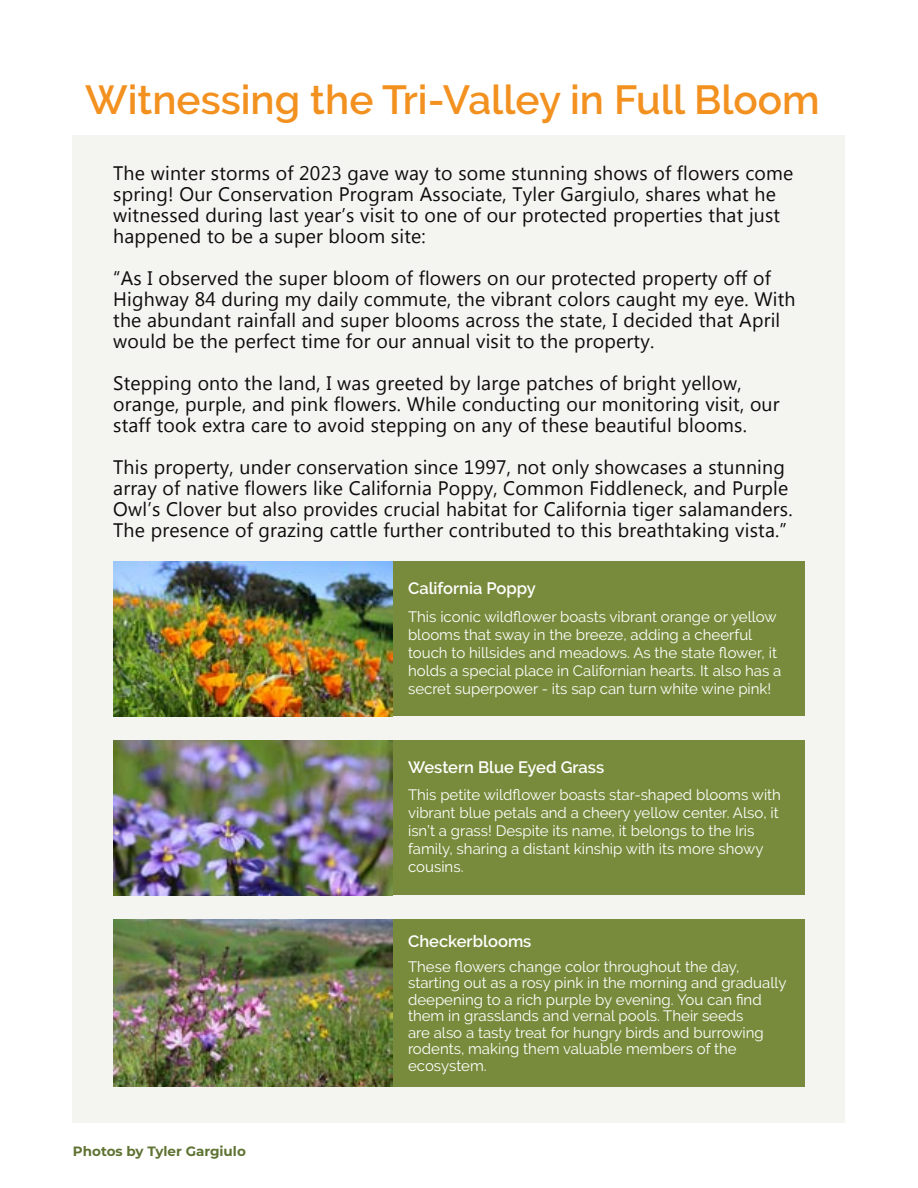
<style>
.page{position:relative;width:918px;height:1188px;background:#fff}
.page>*{position:absolute;margin:0;border:0;box-sizing:border-box;transform-origin:0 0}
.t1{font:600 40.5px "Raleway";color:#f39120}
.t2{font:19.5px/21px "Microsoft New Tai Lue";letter-spacing:.01em;color:#0f0b0c}
.t3{font:600 16.5px "Raleway";color:#fff}
.t4{font:15px/18px "Raleway";color:#fff}
.t5{font:700 13.5px "Montserrat";color:#5f7332}
</style>
<div class="page">
<div style="left:73px;top:135px;width:772px;height:987px;background:#f3f3f0"></div>
<div style="left:158px;top:562px;width:647px;height:154px;background:#788b3c"></div>
<div style="left:158px;top:741px;width:647px;height:154px;background:#788b3c"></div>
<div style="left:158px;top:920px;width:647px;height:167px;background:#788b3c"></div>
<img style="left:113px;top:562px;width:279px;height:154px">
<img style="left:113px;top:741px;width:279px;height:154px">
<img style="left:113px;top:920px;width:279px;height:167px">
<div style="left:51px;top:48px;width:803px;height:111px;background:#fff;opacity:.77"></div>
<h1 class="t1" style="left:85px;top:76px;width:736px">Witnessing the Tri-Valley in Full Bloom</h1>
<p class="t2" style="left:113px;top:164px;width:682px">The winter storms of 2023 gave way to some stunning shows of flowers come spring! Our Conservation Program Associate, Tyler Gargiulo, shares what he witnessed during last year’s visit to one of our protected properties that just happened to be a super bloom site:</p>
<p class="t2" style="left:113px;top:269px;width:684px">“As I observed the super bloom of flowers on our protected property off of Highway 84 during my daily commute, the vibrant colors caught my eye. With the abundant rainfall and super blooms across the state, I decided that April would be the perfect time for our annual visit to the property.</p>
<p class="t2" style="left:113px;top:374px;width:668px">Stepping onto the land, I was greeted by large patches of bright yellow, orange, purple, and pink flowers. While conducting our monitoring visit, our staff took extra care to avoid stepping on any of these beautiful blooms.</p>
<p class="t2" style="left:113px;top:458px;width:681px">This property, under conservation since 1997, not only showcases a stunning array of native flowers like California Poppy, Common Fiddleneck, and Purple Owl’s Clover but also provides crucial habitat for California tiger salamanders.<br>The presence of grazing cattle further contributed to this breathtaking vista.”</p>
<p class="t3" style="left:408px;top:579px;width:129px">California Poppy</p>
<p class="t4" style="left:408px;top:607px;width:375px">This iconic wildflower boasts vibrant orange or yellow blooms that sway in the breeze, adding a cheerful touch to hillsides and meadows. As the state flower, it holds a special place in Californian hearts. It also has a secret superpower - its sap can turn white wine pink!</p>
<p class="t3" style="left:408px;top:758px;width:198px">Western Blue Eyed Grass</p>
<p class="t4" style="left:408px;top:786px;width:374px">This petite wildflower boasts star-shaped blooms with vibrant blue petals and a cheery yellow center. Also, it isn’t a grass! Despite its name, it belongs to the Iris family, sharing a distant kinship with its more showy cousins.</p>
<p class="t3" style="left:408px;top:932px;width:125px">Checkerblooms</p>
<p class="t5" style="left:73px;top:1142px;width:174px">Photos by Tyler Gargiulo</p>
<p class="t4" style="left:408px;top:958px;width:380px;line-height:16.5px">These flowers change color throughout the day, starting out as a rosy pink in the morning and gradually deepening to a rich purple by evening. You can find them in grasslands and vernal pools. Their seeds<br>are also a tasty treat for hungry birds and burrowing rodents, making them valuable members of the ecosystem.</p>
</div>
